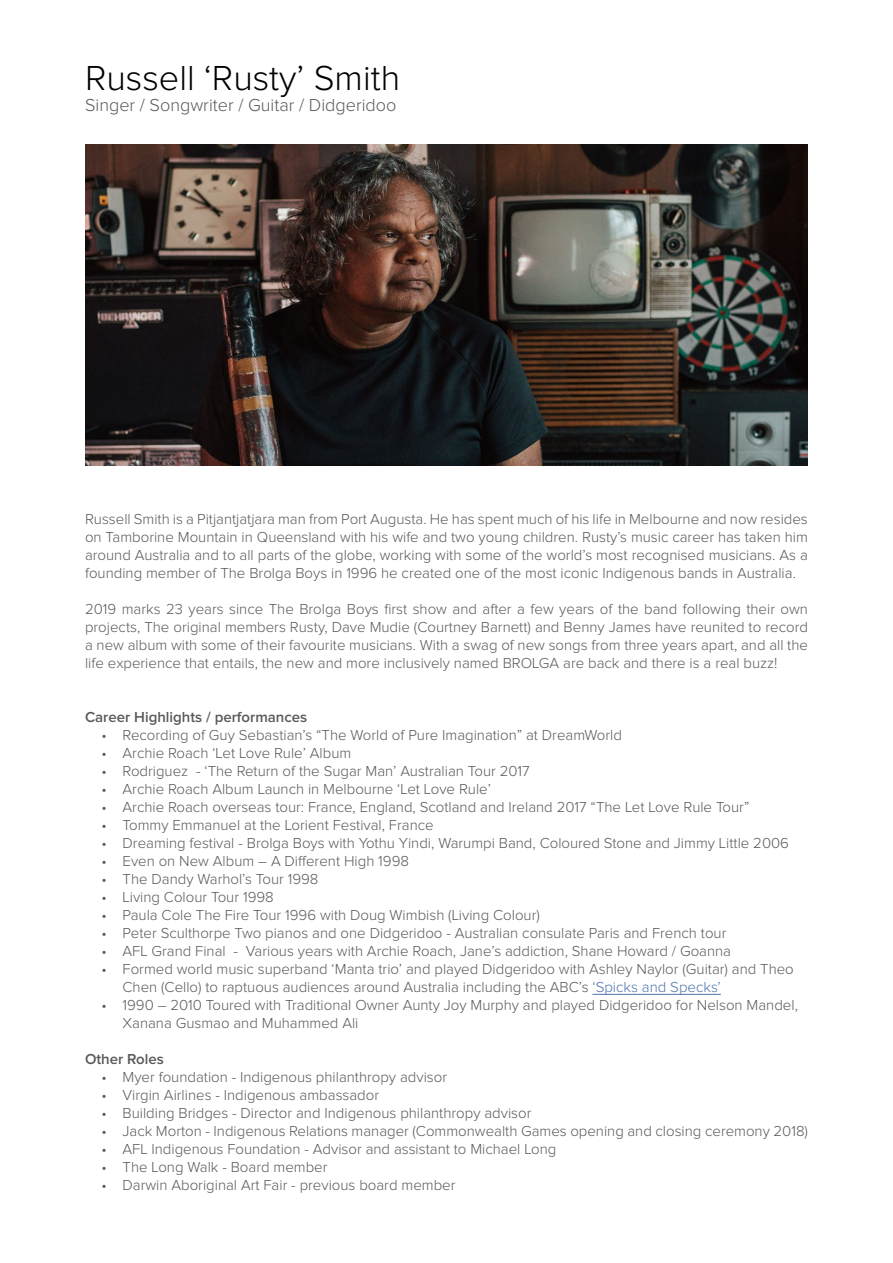
<style>
.page{position:relative;width:893px;height:1263px;background:#fff}
.page>*{position:absolute;margin:0;border:0;box-sizing:border-box;transform-origin:0 0}
.t1{font:300 36px "Proxima Nova";color:#000}
.t2{font:300 18px "Proxima Nova";color:#58595b}
.t3{font:300 15px/18px "Proxima Nova";color:#58595b;text-align:justify}
.t4{font:600 15px "Proxima Nova";color:#58595b}
.s1{color:#4f73ad}
</style>
<div class="page">
<hr style="left:592px;top:994px;width:129px;height:1px;background:#4f73ad">
<img style="left:85px;top:144px;width:723px;height:322px">
<h1 class="t1" style="left:85px;top:61px;width:317px">Russell ‘Rusty’ Smith</h1>
<p class="t2" style="left:85px;top:97px;width:313px">Singer / Songwriter / Guitar / Didgeridoo</p>
<p class="t3" style="left:85px;top:511px;width:724px">Russell Smith is a Pitjantjatjara man from Port Augusta. He has spent much of his life in Melbourne and now resides on Tamborine Mountain in Queensland with his wife and two young children. Rusty’s music career has taken him around Australia and to all parts of the globe, working with some of the world’s most recognised musicians. As a founding member of The Brolga Boys in 1996 he created one of the most iconic Indigenous bands in Australia.</p>
<p class="t3" style="left:85px;top:601px;width:724px">2019 marks 23 years since The Brolga Boys first show and after a few years of the band following their own projects, The original members Rusty, Dave Mudie (Courtney Barnett) and Benny James have reunited to record a new album with some of their favourite musicians. With a swag of new songs from three years apart, and all the life experience that entails, the new and more inclusively named BROLGA are back and there is a real buzz!</p>
<p class="t4" style="left:85px;top:709px;width:224px">Career Highlights / performances</p>
<p class="t3" style="left:102px;top:727px;width:522px">• Recording of Guy Sebastian’s “The World of Pure Imagination” at DreamWorld</p>
<p class="t3" style="left:102px;top:745px;width:251px">• Archie Roach ‘Let Love Rule’ Album</p>
<p class="t3" style="left:102px;top:763px;width:430px">• Rodriguez - ‘The Return of the Sugar Man’ Australian Tour 2017</p>
<p class="t3" style="left:102px;top:781px;width:391px">• Archie Roach Album Launch in Melbourne ‘Let Love Rule’</p>
<p class="t3" style="left:102px;top:799px;width:649px">• Archie Roach overseas tour: France, England, Scotland and Ireland 2017 “The Let Love Rule Tour”</p>
<p class="t3" style="left:102px;top:817px;width:334px">• Tommy Emmanuel at the Lorient Festival, France</p>
<p class="t3" style="left:102px;top:835px;width:689px">• Dreaming festival - Brolga Boys with Yothu Yindi, Warumpi Band, Coloured Stone and Jimmy Little 2006</p>
<p class="t3" style="left:102px;top:853px;width:309px">• Even on New Album – A Different High 1998</p>
<p class="t3" style="left:102px;top:871px;width:218px">• The Dandy Warhol’s Tour 1998</p>
<p class="t3" style="left:102px;top:889px;width:174px">• Living Colour Tour 1998</p>
<p class="t3" style="left:102px;top:907px;width:440px">• Paula Cole The Fire Tour 1996 with Doug Wimbish (Living Colour)</p>
<p class="t3" style="left:102px;top:925px;width:626px">• Peter Sculthorpe Two pianos and one Didgeridoo - Australian consulate Paris and French tour</p>
<p class="t3" style="left:102px;top:943px;width:631px">• AFL Grand Final - Various years with Archie Roach, Jane’s addiction, Shane Howard / Goanna</p>
<p class="t3" style="left:123px;top:961px;width:673px;text-indent:-21px">• Formed world music superband ‘Manta trio’ and played Didgeridoo with Ashley Naylor (Guitar) and Theo<br>Chen (Cello) to raptuous audiences around Australia including the ABC’s <span class="s1">‘Spicks and Specks’</span></p>
<p class="t3" style="left:123px;top:997px;width:677px;text-indent:-21px">• 1990 – 2010 Toured with Traditional Owner Aunty Joy Murphy and played Didgeridoo for Nelson Mandel,<br>Xanana Gusmao and Muhammed Ali</p>
<p class="t4" style="left:85px;top:1051px;width:80px">Other Roles</p>
<p class="t3" style="left:102px;top:1069px;width:347px">• Myer foundation - Indigenous philanthropy advisor</p>
<p class="t3" style="left:102px;top:1087px;width:279px">• Virgin Airlines - Indigenous ambassador</p>
<p class="t3" style="left:102px;top:1105px;width:431px">• Building Bridges - Director and Indigenous philanthropy advisor</p>
<p class="t3" style="left:102px;top:1123px;width:708px">• Jack Morton - Indigenous Relations manager (Commonwealth Games opening and closing ceremony 2018)</p>
<p class="t3" style="left:102px;top:1141px;width:456px">• AFL Indigenous Foundation - Advisor and assistant to Michael Long</p>
<p class="t3" style="left:102px;top:1159px;width:228px">• The Long Walk - Board member</p>
<p class="t3" style="left:102px;top:1177px;width:355px">• Darwin Aboriginal Art Fair - previous board member</p>
</div>
